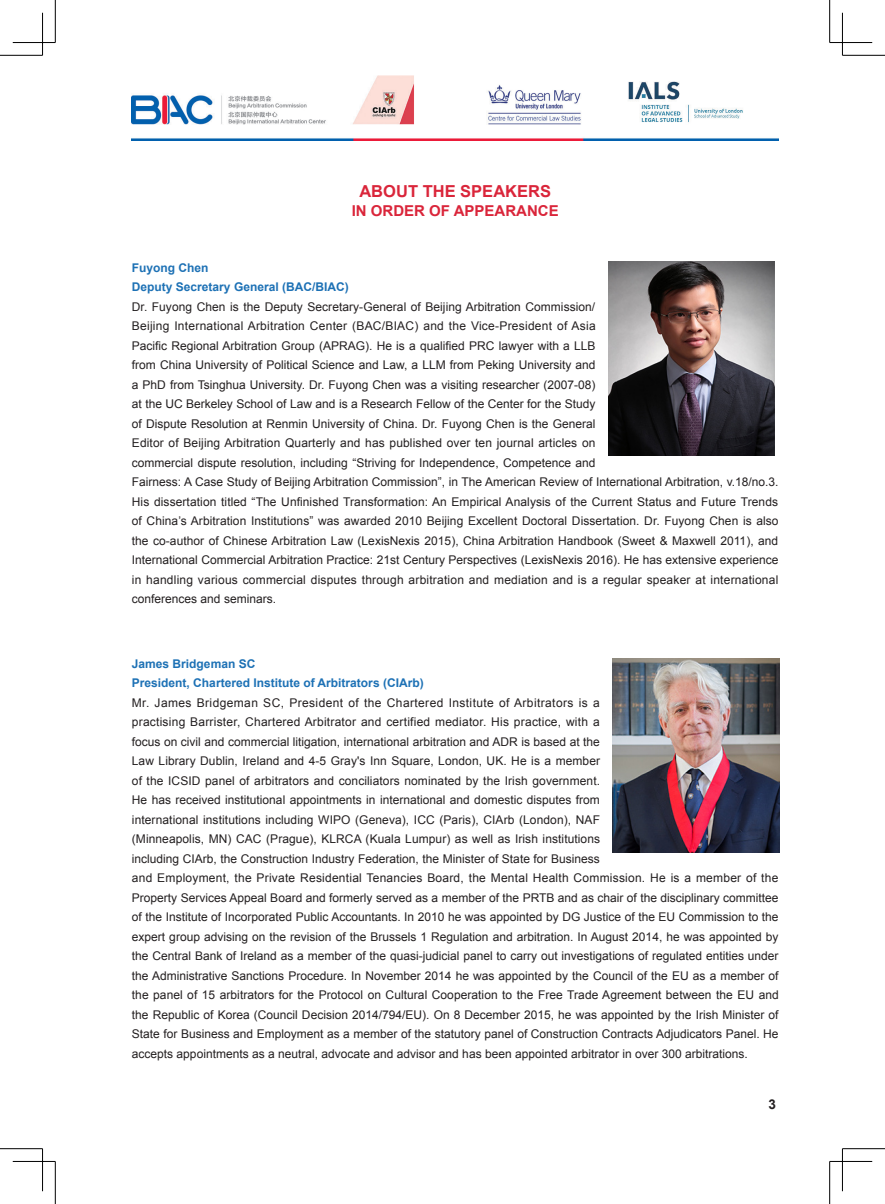
<style>
.page{position:relative;width:885px;height:1204px;background:#fff}
.page>*{position:absolute;margin:0;border:0;box-sizing:border-box;transform-origin:0 0}
.t1{font:700 16.5px "Arial";color:#da253a}
.t2{font:700 15px "Arial";color:#da253a}
.t3{font:700 13.5px "Arial";color:#231f20}
.t4{font:12px/19.5px "Arial";color:#231f20}
.t5{font:700 12px/19.5px "Arial";color:#1d71b5}
</style>
<div class="page">
<img style="left:132px;top:75px;width:646px;height:65px">
<img style="left:608px;top:261px;width:166px;height:194px">
<img style="left:612px;top:658px;width:167px;height:194px">
<hr style="left:0;top:55px;width:43px;height:1px;background:#000">
<hr style="left:842px;top:55px;width:42px;height:1px;background:#000">
<hr style="left:0;top:1148px;width:43px;height:1px;background:#000">
<hr style="left:842px;top:1148px;width:42px;height:1px;background:#000">
<hr style="left:55px;top:0;width:1px;height:43px;background:#000">
<hr style="left:55px;top:1161px;width:1px;height:42px;background:#000">
<hr style="left:829px;top:0;width:1px;height:43px;background:#000">
<hr style="left:829px;top:1161px;width:1px;height:42px;background:#000">
<hr style="left:13px;top:42px;width:42px;height:1px;background:#000">
<hr style="left:829px;top:42px;width:43px;height:1px;background:#000">
<hr style="left:13px;top:1161px;width:42px;height:1px;background:#000">
<hr style="left:829px;top:1161px;width:43px;height:1px;background:#000">
<hr style="left:42px;top:13px;width:1px;height:42px;background:#000">
<hr style="left:42px;top:1148px;width:1px;height:43px;background:#000">
<hr style="left:842px;top:13px;width:1px;height:42px;background:#000">
<hr style="left:842px;top:1148px;width:1px;height:43px;background:#000">
<h1 class="t1" style="left:359px;top:180px;width:193px">ABOUT THE SPEAKERS</h1>
<p class="t2" style="left:351px;top:200px;width:208px">IN ORDER OF APPEARANCE</p>
<p class="t5" style="left:132px;top:258px;width:218px">Fuyong Chen<br>Deputy Secretary General (BAC/BIAC)</p>
<p class="t4" style="left:132px;top:297px;width:648px">Dr. Fuyong Chen is the Deputy Secretary-General of Beijing Arbitration Commission/<br>Beijing International Arbitration Center (BAC/BIAC) and the Vice-President of Asia<br>Pacific Regional Arbitration Group (APRAG). He is a qualified PRC lawyer with a LLB<br>from China University of Political Science and Law, a LLM from Peking University and<br>a PhD from Tsinghua University. Dr. Fuyong Chen was a visiting researcher (2007-08)<br>at the UC Berkeley School of Law and is a Research Fellow of the Center for the Study<br>of Dispute Resolution at Renmin University of China. Dr. Fuyong Chen is the General<br>Editor of Beijing Arbitration Quarterly and has published over ten journal articles on<br>commercial dispute resolution, including “Striving for Independence, Competence and<br>Fairness: A Case Study of Beijing Arbitration Commission”, in The American Review of International Arbitration, v.18/no.3.<br>His dissertation titled “The Unfinished Transformation: An Empirical Analysis of the Current Status and Future Trends of China’s Arbitration Institutions” was awarded 2010 Beijing Excellent Doctoral Dissertation. Dr. Fuyong Chen is also the co-author of Chinese Arbitration Law (LexisNexis 2015), China Arbitration Handbook (Sweet &amp; Maxwell 2011), and International Commercial Arbitration Practice: 21st Century Perspectives (LexisNexis 2016). He has extensive experience in handling various commercial disputes through arbitration and mediation and is a regular speaker at international conferences and seminars.</p>
<p class="t5" style="left:132px;top:654px;width:293px">James Bridgeman SC<br>President, Chartered Institute of Arbitrators (CIArb)</p>
<p class="t4" style="left:132px;top:692px;width:648px">Mr. James Bridgeman SC, President of the Chartered Institute of Arbitrators is a<br>practising Barrister, Chartered Arbitrator and certified mediator. His practice, with a<br>focus on civil and commercial litigation, international arbitration and ADR is based at the<br>Law Library Dublin, Ireland and 4-5 Gray's Inn Square, London, UK. He is a member<br>of the ICSID panel of arbitrators and conciliators nominated by the Irish government.<br>He has received institutional appointments in international and domestic disputes from<br>international institutions including WIPO (Geneva), ICC (Paris), CIArb (London), NAF<br>(Minneapolis, MN) CAC (Prague), KLRCA (Kuala Lumpur) as well as Irish institutions<br>including CIArb, the Construction Industry Federation, the Minister of State for Business<br>and Employment, the Private Residential Tenancies Board, the Mental Health Commission. He is a member of the Property Services Appeal Board and formerly served as a member of the PRTB and as chair of the disciplinary committee of the Institute of Incorporated Public Accountants. In 2010 he was appointed by DG Justice of the EU Commission to the expert group advising on the revision of the Brussels 1 Regulation and arbitration. In August 2014, he was appointed by the Central Bank of Ireland as a member of the quasi-judicial panel to carry out investigations of regulated entities under the Administrative Sanctions Procedure. In November 2014 he was appointed by the Council of the EU as a member of the panel of 15 arbitrators for the Protocol on Cultural Cooperation to the Free Trade Agreement between the EU and the Republic of Korea (Council Decision 2014/794/EU). On 8 December 2015, he was appointed by the Irish Minister of State for Business and Employment as a member of the statutory panel of Construction Contracts Adjudicators Panel. He accepts appointments as a neutral, advocate and advisor and has been appointed arbitrator in over 300 arbitrations.</p>
<p class="t3" style="left:768px;top:1094px;width:9px">3</p>
</div>
